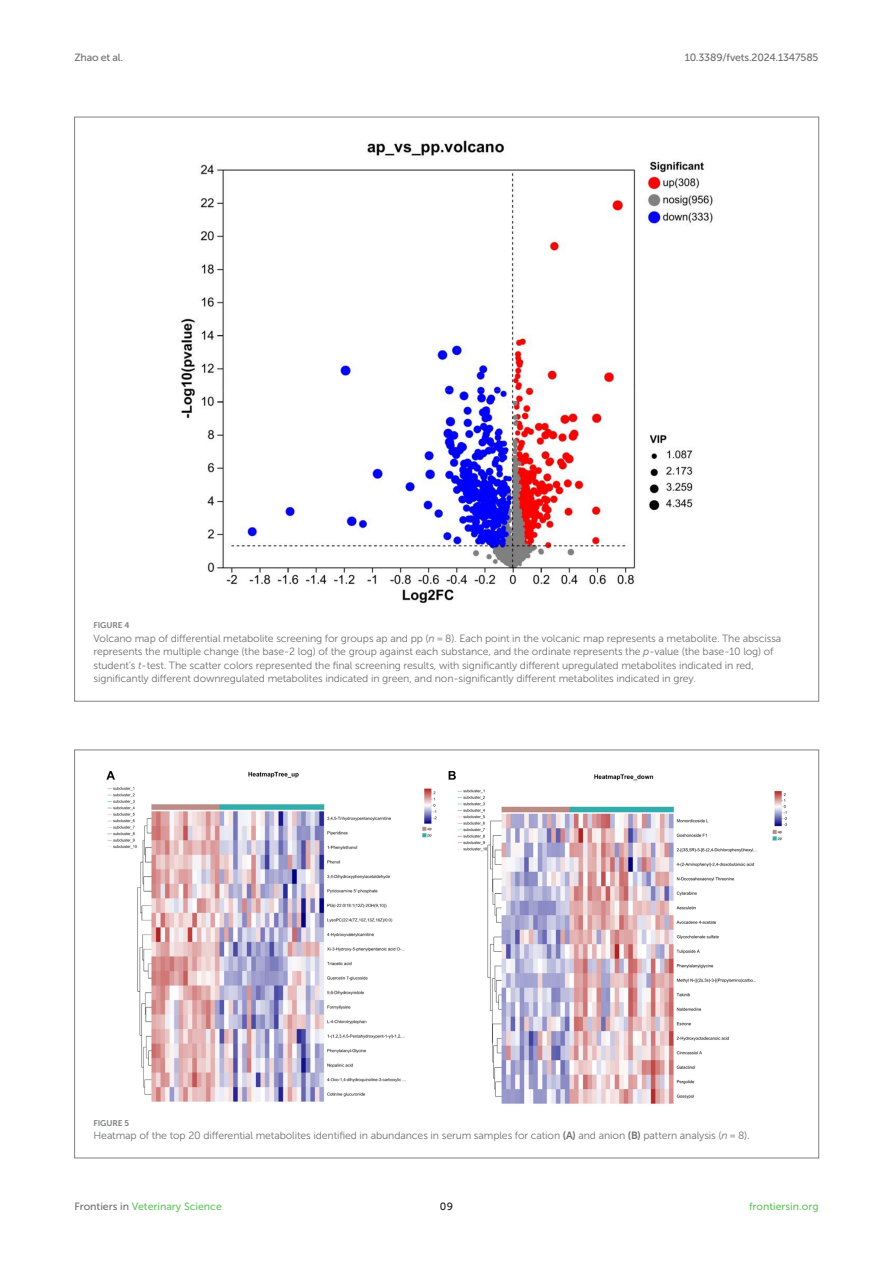
<style>
.page{position:relative;width:893px;height:1263px;background:#fff}
.page>*{position:absolute;margin:0;border:0;box-sizing:border-box;transform-origin:0 0}
.FIG_LEG{font:10.5px/13.5px "Museo Sans 300";letter-spacing:-.01em;color:#706f70}
.t1{font:10.5px "Museo Sans 500";color:#65c161}
.t2{font:10.5px "Museo Sans 500";letter-spacing:-.015em;color:#706f70}
.t3{font:10.5px "Museo Sans 500";color:#1b1c1b}
.FIG_HD{font:8.25px "Museo Sans 700";letter-spacing:-.01em;color:#7e7f7f}
.s1{font-style:italic}
.s2{font-family:"Museo Sans 700"}
.s3{color:#706f70}
</style>
<div class="page">
<img style="left:181px;top:140px;width:533px;height:464px">
<img style="left:106px;top:771px;width:681px;height:333px">
<p class="t2" style="left:74px;top:51px;width:50px">Zhao et al.</p>
<p class="t2" style="left:685px;top:51px;width:135px">10.3389/fvets.2024.1347585</p>
<p class="FIG_HD" style="left:94px;top:621px;width:37px">FIGURE 4</p>
<p class="FIG_LEG" style="left:94px;top:631px;width:689px">Volcano map of differential metabolite screening for groups ap and pp (<span class="s1">n</span> = 8). Each point in the volcanic map represents a metabolite. The abscissa represents the multiple change (the base-2 log) of the group against each substance, and the ordinate represents the <span class="s1">p</span>-value (the base-10 log) of student’s <span class="s1">t</span>-test. The scatter colors represented the final screening results, with significantly different upregulated metabolites indicated in red, significantly different downregulated metabolites indicated in green, and non-significantly different metabolites indicated in grey.</p>
<p class="FIG_HD" style="left:94px;top:1118px;width:37px">FIGURE 5</p>
<p class="FIG_LEG" style="left:94px;top:1129px;width:658px">Heatmap of the top 20 differential metabolites identified in abundances in serum samples for cation <span class="s2">(A)</span> and anion <span class="s2">(B)</span> pattern analysis (<span class="s1">n</span> = 8).</p>
<p class="t1" style="left:74px;top:1200px;width:149px"><span class="s3">Frontiers in</span> Veterinary Science</p>
<p class="t3" style="left:440px;top:1200px;width:15px">09</p>
<p class="t1" style="left:749px;top:1200px;width:71px">frontiersin.org</p>
</div>
